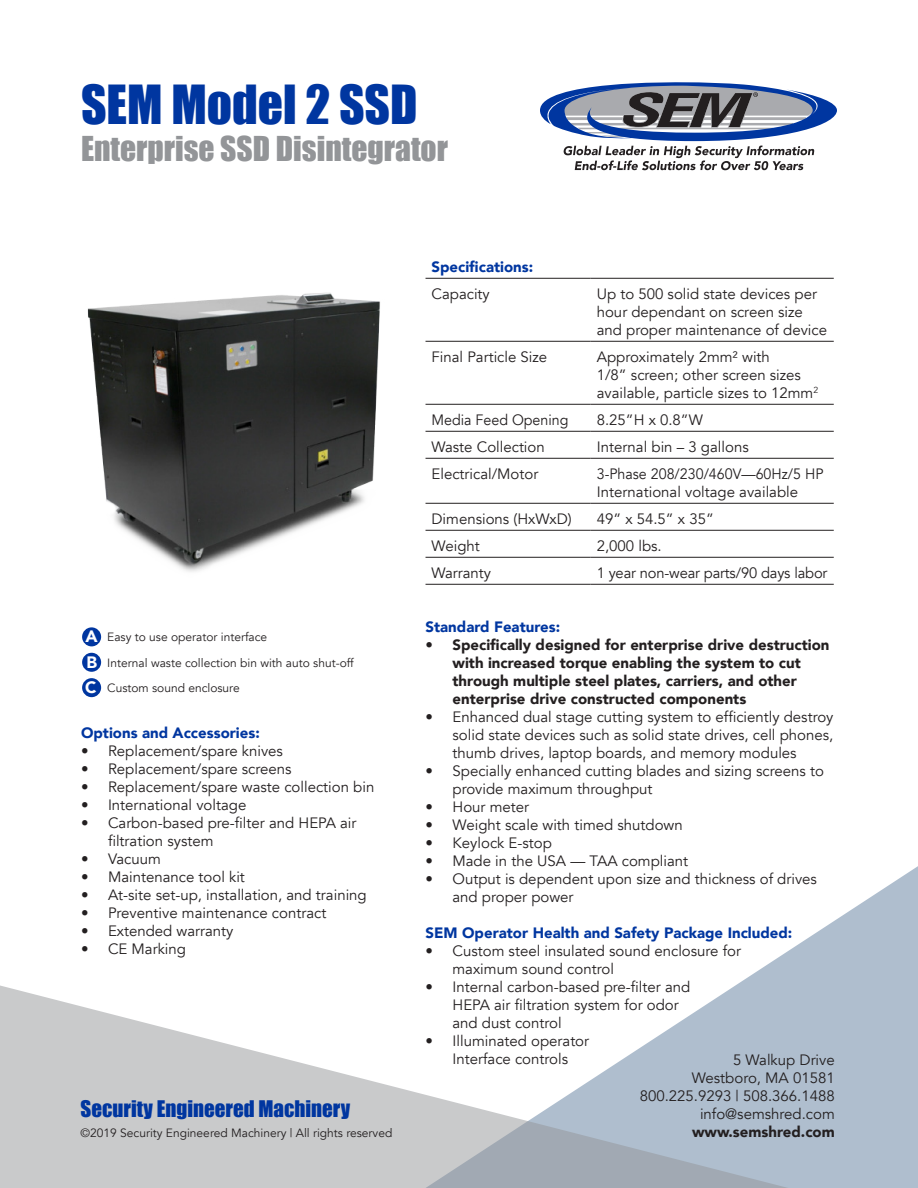
<style>
.page{position:relative;width:918px;height:1188px;background:#fff}
.page>*{position:absolute;margin:0;border:0;box-sizing:border-box;transform-origin:0 0}
.t1{font:49.5px "Impact";color:#0036a0}
.t2{font:31.5px "Impact";color:#939598}
.t3{font:21px "Impact";color:#0036a0}
.t4{font:900 16.5px/26.5px "Avenir";color:#fff}
.t5{font:15px/18px "Avenir";color:#231f20}
.t6{font:900 15px/18px "Avenir";color:#231f20}
.t7{font:900 15px "Avenir";color:#0036a0}
.t8{font:15px/18px "Avenir";color:#231f20;scale:.95 1}
.t9{font:12px/25.7px "Avenir";color:#231f20}
.s1{font-weight:900;font-size:16.5px;color:#fff}
</style>
<div class="page">
<div style="left:82px;top:627px;width:19px;height:19px;background:#0036a0;border-radius:50%"></div>
<div style="left:82px;top:653px;width:19px;height:19px;background:#0036a0;border-radius:50%"></div>
<svg style="left:735px;top:866px;width:183px;height:322px;fill:#afbece"></svg>
<svg style="left:0;top:986px;width:788px;height:202px"></svg>
<hr style="left:426px;top:278px;width:165px;height:1px;background:#231f20">
<hr style="left:591px;top:278px;width:243px;height:1px;background:#231f20">
<hr style="left:426px;top:341px;width:165px;height:1px;background:#231f20">
<hr style="left:591px;top:341px;width:243px;height:1px;background:#231f20">
<hr style="left:426px;top:404px;width:165px;height:1px;background:#231f20">
<hr style="left:591px;top:404px;width:243px;height:1px;background:#231f20">
<hr style="left:426px;top:431px;width:165px;height:1px;background:#231f20">
<hr style="left:591px;top:431px;width:243px;height:1px;background:#231f20">
<hr style="left:426px;top:458px;width:165px;height:1px;background:#231f20">
<hr style="left:591px;top:458px;width:243px;height:1px;background:#231f20">
<hr style="left:426px;top:503px;width:165px;height:1px;background:#231f20">
<hr style="left:591px;top:503px;width:243px;height:1px;background:#231f20">
<hr style="left:426px;top:530px;width:165px;height:1px;background:#231f20">
<hr style="left:591px;top:530px;width:243px;height:1px;background:#231f20">
<hr style="left:426px;top:557px;width:165px;height:1px;background:#231f20">
<hr style="left:591px;top:557px;width:243px;height:1px;background:#231f20">
<hr style="left:426px;top:584px;width:165px;height:1px;background:#231f20">
<hr style="left:591px;top:584px;width:243px;height:1px;background:#231f20">
<svg style="left:540px;top:82px;width:297px;height:88px"></svg>
<div style="left:82px;top:678px;width:19px;height:19px;background:#0036a0;border-radius:50%"></div>
<img style="left:87px;top:292px;width:293px;height:280px">
<h1 class="t1" style="left:81px;top:66px;width:338px">SEM Model 2 SSD</h1>
<h2 class="t2" style="left:81px;top:125px;width:369px">Enterprise SSD Disintegrator</h2>
<p class="t4" style="left:86px;top:622px;width:14px">A<br>B</p>
<p class="t9" style="left:107px;top:624px;width:248px">Easy to use operator interface<br>Internal waste collection bin with auto shut-off</p>
<p class="t9" style="left:85px;top:675px;width:156px"><span class="s1">C</span> Custom sound enclosure</p>
<p class="t7" style="left:81px;top:720px;width:180px">Options and Accessories:</p>
<p class="t5" style="left:81px;top:742px;width:204px">• Replacement/spare knives</p>
<p class="t5" style="left:81px;top:760px;width:212px">• Replacement/spare screens</p>
<p class="t5" style="left:81px;top:778px;width:295px">• Replacement/spare waste collection bin</p>
<p class="t5" style="left:81px;top:796px;width:167px">• International voltage</p>
<p class="t5" style="left:108px;top:814px;width:250px;text-indent:-27px">• Carbon-based pre-filter and HEPA air filtration system</p>
<p class="t5" style="left:81px;top:850px;width:81px">• Vacuum</p>
<p class="t5" style="left:81px;top:868px;width:165px">• Maintenance tool kit</p>
<p class="t5" style="left:81px;top:886px;width:287px">• At-site set-up, installation, and training</p>
<p class="t5" style="left:81px;top:904px;width:247px">• Preventive maintenance contract</p>
<p class="t5" style="left:81px;top:922px;width:154px">• Extended warranty</p>
<p class="t5" style="left:81px;top:940px;width:107px">• CE Marking</p>
<h3 class="t3" style="left:81px;top:1093px;width:271px">Security Engineered Machinery</h3>
<p class="t9" style="left:81px;top:1120px;width:313px">©2019 Security Engineered Machinery | All rights reserved</p>
<p class="t7" style="left:432px;top:254px;width:103px">Specifications:</p>
<p class="t5" style="left:432px;top:285px;width:60px">Capacity</p>
<p class="t5" style="left:597px;top:285px;width:232px">Up to 500 solid state devices per hour dependant on screen size and proper maintenance of device</p>
<p class="t5" style="left:432px;top:348px;width:117px">Final Particle Size</p>
<p class="t5" style="left:597px;top:348px;width:223px">Approximately 2mm² with<br>1/8” screen; other screen sizes available, particle sizes to 12mm<sup>2</sup></p>
<p class="t8" style="left:432px;top:411px;width:146px">Media Feed Opening</p>
<p class="t5" style="left:597px;top:411px;width:108px">8.25”H x 0.8”W</p>
<p class="t5" style="left:432px;top:438px;width:115px">Waste Collection</p>
<p class="t5" style="left:597px;top:438px;width:153px">Internal bin – 3 gallons</p>
<p class="t5" style="left:432px;top:465px;width:108px">Electrical/Motor</p>
<p class="t8" style="left:597px;top:465px;width:240px">3-Phase 208/230/460V—60Hz/5 HP<br>International voltage available</p>
<p class="t5" style="left:432px;top:510px;width:142px">Dimensions (HxWxD)</p>
<p class="t5" style="left:597px;top:510px;width:119px">49” x 54.5” x 35”</p>
<p class="t5" style="left:432px;top:537px;width:50px">Weight</p>
<p class="t5" style="left:597px;top:537px;width:67px">2,000 lbs.</p>
<p class="t5" style="left:432px;top:564px;width:61px">Warranty</p>
<p class="t5" style="left:597px;top:564px;width:232px">1 year non-wear parts/90 days labor</p>
<p class="t7" style="left:426px;top:614px;width:136px">Standard Features:</p>
<p class="t6" style="left:453px;top:635px;width:378px;text-indent:-27px">• Specifically designed for enterprise drive destruction with increased torque enabling the system to cut through multiple steel plates, carriers, and other enterprise drive constructed components</p>
<p class="t5" style="left:453px;top:708px;width:382px;text-align:justify;text-indent:-27px">• Enhanced dual stage cutting system to efficiently destroy solid state devices such as solid state drives, cell phones, thumb drives, laptop boards, and memory modules</p>
<p class="t5" style="left:453px;top:762px;width:373px;text-indent:-27px">• Specially enhanced cutting blades and sizing screens to provide maximum throughput</p>
<p class="t5" style="left:426px;top:798px;width:105px">• Hour meter</p>
<p class="t5" style="left:426px;top:816px;width:259px">• Weight scale with timed shutdown</p>
<p class="t5" style="left:426px;top:834px;width:128px">• Keylock E-stop</p>
<p class="t5" style="left:426px;top:852px;width:264px">• Made in the USA — TAA compliant</p>
<p class="t5" style="left:453px;top:870px;width:366px;text-indent:-27px">• Output is dependent upon size and thickness of drives and proper power</p>
<p class="t7" style="left:426px;top:920px;width:368px">SEM Operator Health and Safety Package Included:</p>
<p class="t5" style="left:453px;top:942px;width:290px;text-indent:-27px">• Custom steel insulated sound enclosure for maximum sound control</p>
<p class="t5" style="left:453px;top:978px;width:239px;text-indent:-27px">• Internal carbon-based pre-filter and<br>HEPA air filtration system for odor and dust control</p>
<p class="t5" style="left:426px;top:1032px;width:165px;text-align:center">• Illuminated operator<br>Interface controls</p>
<p class="t5" style="left:640px;top:1051px;width:197px;text-align:right">5 Walkup Drive<br>Westboro, MA 01581<br>800.225.9293 | 508.366.1488 info@semshred.com</p>
<p class="t6" style="left:692px;top:1122px;width:144px">www.semshred.com</p>
</div>
